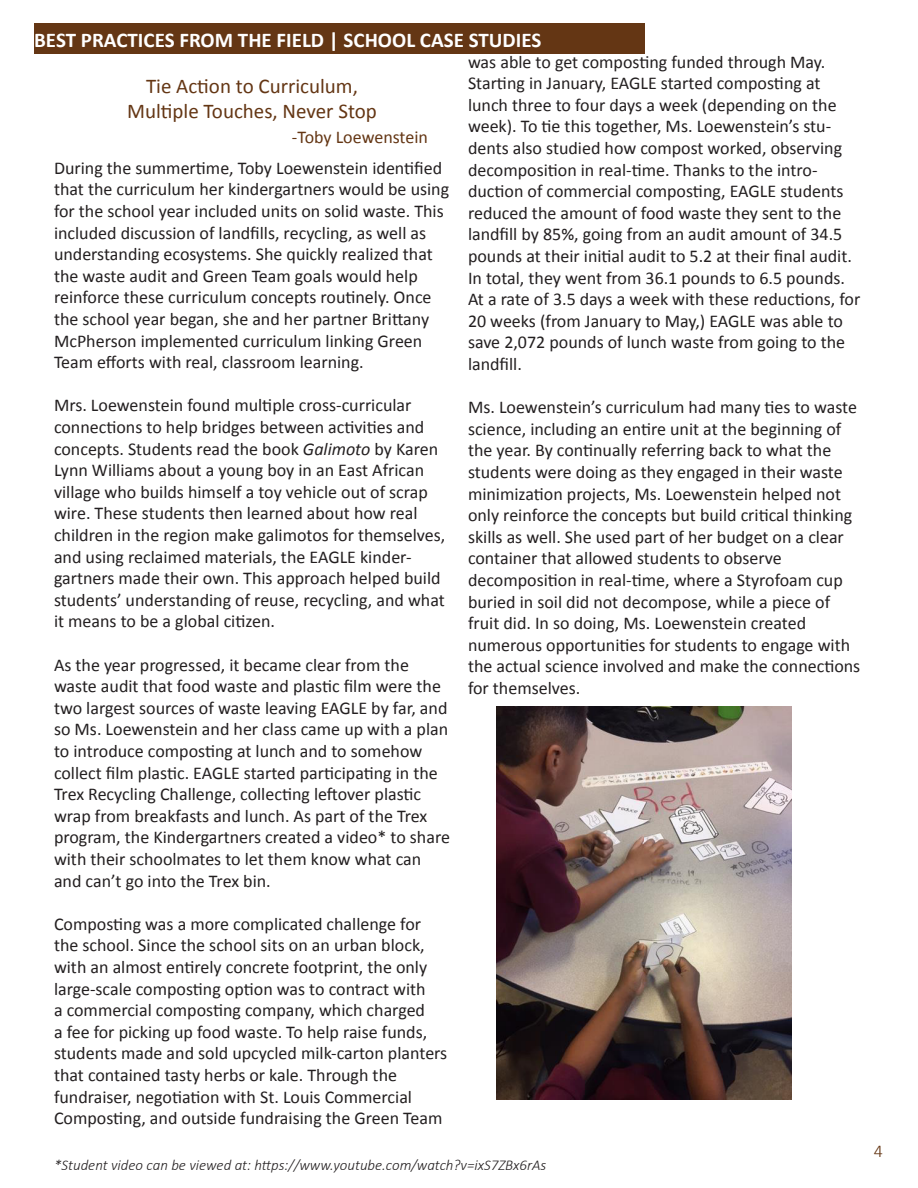
<style>
.page{position:relative;width:918px;height:1188px;background:#fff}
.page>*{position:absolute;margin:0;border:0;box-sizing:border-box;transform-origin:0 0}
.t1{font:21px/25.2px "Calibri";color:#643614;text-align:center}
.t2{font:700 21px "Calibri";color:#fff}
.t3{font:18px/21.6px "Calibri";color:#231f20}
.t4{font:18px "Calibri";color:#643614}
.t5{font:300 18px "Calibri";color:#643614}
.t6{font:italic 300 15px "Calibri";color:#231f20}
.s1{font-style:italic}
</style>
<div class="page">
<div style="left:34px;top:23px;width:610px;height:31px;background:#643614"></div>
<img style="left:497px;top:706px;width:295px;height:394px">
<p class="t2" style="left:34px;top:26px;width:509px">BEST PRACTICES FROM THE FIELD | SCHOOL CASE STUDIES</p>
<p class="t1" style="left:127px;top:73px;width:251px">Tie Action to Curriculum,<br>Multiple Touches, Never Stop</p>
<p class="t4" style="left:292px;top:126px;width:138px">-Toby Loewenstein</p>
<p class="t3" style="left:54px;top:157px;width:397px">During the summertime, Toby Loewenstein identified that the curriculum her kindergartners would be using for the school year included units on solid waste. This included discussion of landfills, recycling, as well as understanding ecosystems. She quickly realized that the waste audit and Green Team goals would help reinforce these curriculum concepts routinely. Once the school year began, she and her partner Brittany McPherson implemented curriculum linking Green Team efforts with real, classroom learning.</p>
<p class="t3" style="left:54px;top:395px;width:359px">Mrs. Loewenstein found multiple cross-curricular</p>
<p class="t3" style="left:54px;top:416px;width:393px">connections to help bridges between activities and concepts. Students read the book <span class="s1">Galimoto</span> by Karen Lynn Williams about a young boy in an East African village who builds himself a toy vehicle out of scrap wire. These students then learned about how real children in the region make galimotos for themselves, and using reclaimed materials, the EAGLE kinder&shy;gartners made their own. This approach helped build students’ understanding of reuse, recycling, and what it means to be a global citizen.</p>
<p class="t3" style="left:54px;top:654px;width:398px">As the year progressed, it became clear from the waste audit that food waste and plastic film were the two largest sources of waste leaving EAGLE by far, and so Ms. Loewenstein and her class came up with a plan to introduce composting at lunch and to somehow collect film plastic. EAGLE started participating in the Trex Recycling Challenge, collecting leftover plastic wrap from breakfasts and lunch. As part of the Trex program, the Kindergartners created a video* to share with their schoolmates to let them know what can and can’t go into the Trex bin.</p>
<p class="t3" style="left:54px;top:913px;width:395px">Composting was a more complicated challenge for the school. Since the school sits on an urban block, with an almost entirely concrete footprint, the only large-scale composting option was to contract with<br>a commercial composting company, which charged<br>a fee for picking up food waste. To help raise funds, students made and sold upcycled milk-carton planters that contained tasty herbs or kale. Through the</p>
<p class="t3" style="left:54px;top:1086px;width:390px">fundraiser, negotiation with St. Louis Commercial<br>Composting, and outside fundraising the Green Team</p>
<p class="t3" style="left:468px;top:51px;width:394px">was able to get composting funded through May.<br>Starting in January, EAGLE started composting at lunch three to four days a week (depending on the week). To tie this together, Ms. Loewenstein’s stu&shy;dents also studied how compost worked, observing decomposition in real-time. Thanks to the intro&shy;duction of commercial composting, EAGLE students reduced the amount of food waste they sent to the landfill by 85%, going from an audit amount of 34.5 pounds at their initial audit to 5.2 at their final audit.<br>In total, they went from 36.1 pounds to 6.5 pounds.<br>At a rate of 3.5 days a week with these reductions, for 20 weeks (from January to May,) EAGLE was able to save 2,072 pounds of lunch waste from going to the landfill.</p>
<p class="t3" style="left:468px;top:396px;width:391px">Ms. Loewenstein’s curriculum had many ties to waste science, including an entire unit at the beginning of the year. By continually referring back to what the students were doing as they engaged in their waste minimization projects, Ms. Loewenstein helped not only reinforce the concepts but build critical thinking skills as well. She used part of her budget on a clear container that allowed students to observe</p>
<p class="t3" style="left:468px;top:569px;width:376px">decomposition in real-time, where a Styrofoam cup buried in soil did not decompose, while a piece of fruit did. In so doing, Ms. Loewenstein created</p>
<p class="t3" style="left:468px;top:634px;width:394px">numerous opportunities for students to engage with the actual science involved and make the connections for themselves.</p>
<p class="t6" style="left:54px;top:1156px;width:494px">*Student video can be viewed at: https://www.youtube.com/watch?v=ixS7ZBx6rAs</p>
<p class="t5" style="left:874px;top:1140px;width:11px">4</p>
</div>
